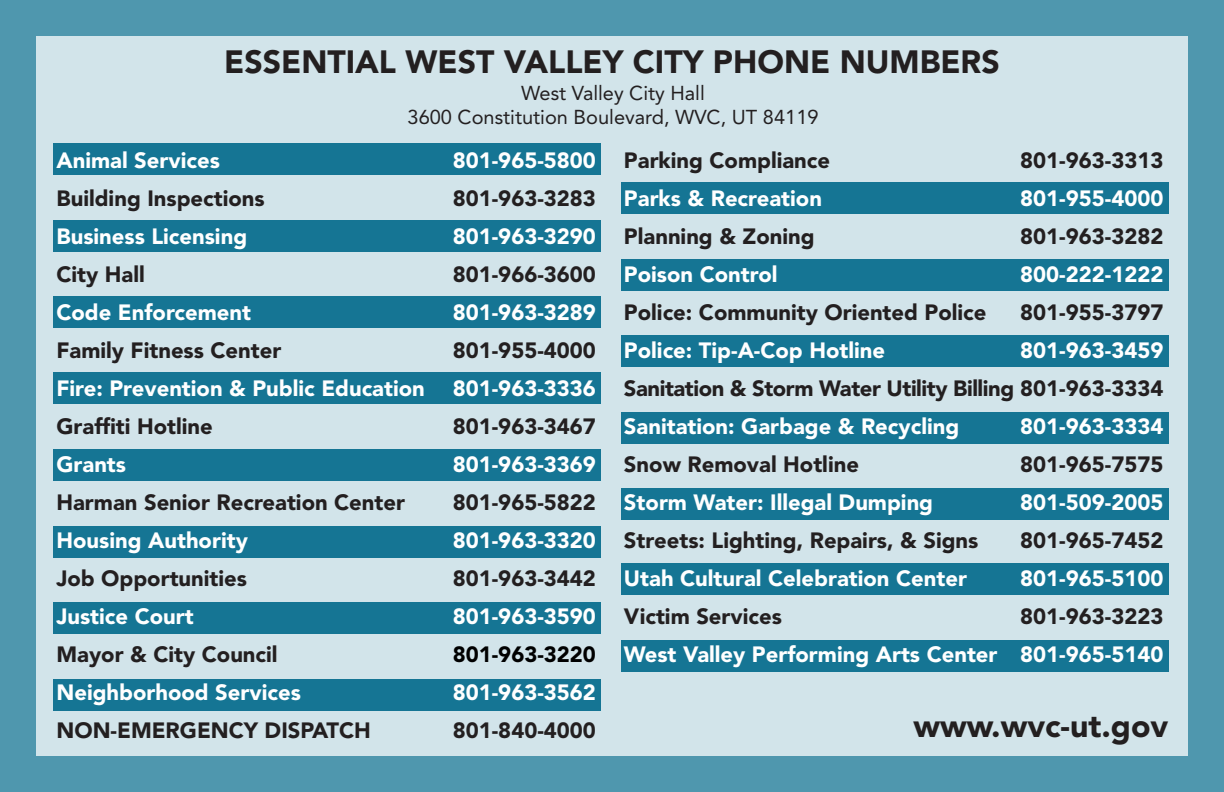
<style>
.page{position:relative;width:1224px;height:792px;background:#4f97ae}
.page>*{position:absolute;margin:0;border:0;box-sizing:border-box;transform-origin:0 0}
.t1{font:900 32px "Avenir LT Std";color:#231f20}
.t2{font:900 22px/38px "Avenir LT Std";color:#231f20}
.t3{font:900 22px "Avenir LT Std";color:#fff}
.t4{font:900 22px "Avenir LT Std";color:#000}
.t5{font:20px "Avenir LT Std";color:#231f20}
.s1{color:#fff}
</style>
<div class="page">
<div style="left:36px;top:36px;width:1152px;height:720px;background:#d2e4ea"></div>
<div style="left:621px;top:259px;width:547px;height:32px;background:#157594"></div>
<div style="left:621px;top:335px;width:547px;height:32px;background:#157594"></div>
<div style="left:621px;top:412px;width:547px;height:32px;background:#157594"></div>
<div style="left:621px;top:489px;width:547px;height:31px;background:#157594"></div>
<div style="left:621px;top:563px;width:547px;height:32px;background:#157594"></div>
<div style="left:621px;top:640px;width:547px;height:31px;background:#157594"></div>
<div style="left:621px;top:182px;width:547px;height:31px;background:#157594"></div>
<div style="left:53px;top:679px;width:547px;height:32px;background:#157594"></div>
<div style="left:53px;top:602px;width:547px;height:32px;background:#157594"></div>
<div style="left:53px;top:526px;width:547px;height:31px;background:#157594"></div>
<div style="left:53px;top:449px;width:547px;height:32px;background:#157594"></div>
<div style="left:53px;top:372px;width:547px;height:32px;background:#157594"></div>
<div style="left:53px;top:296px;width:547px;height:32px;background:#157594"></div>
<div style="left:53px;top:144px;width:547px;height:31px;background:#157594"></div>
<div style="left:53px;top:220px;width:547px;height:32px;background:#157594"></div>
<p class="t1" style="left:224px;top:42px;width:777px">ESSENTIAL WEST VALLEY CITY PHONE NUMBERS</p>
<p class="t5" style="left:521px;top:82px;width:185px">West Valley City Hall</p>
<p class="t5" style="left:408px;top:106px;width:412px">3600 Constitution Boulevard, WVC, UT 84119</p>
<p class="t3" style="left:56px;top:147px;width:165px">Animal Services</p>
<p class="t2" style="left:56px;top:179px;width:210px">Building Inspections</p>
<p class="t3" style="left:56px;top:223px;width:192px">Business Licensing</p>
<p class="t2" style="left:56px;top:255px;width:90px">City Hall</p>
<p class="t3" style="left:56px;top:299px;width:196px">Code Enforcement</p>
<p class="t2" style="left:56px;top:331px;width:226px">Family Fitness Center</p>
<p class="t3" style="left:56px;top:375px;width:370px">Fire: Prevention &amp; Public Education</p>
<p class="t2" style="left:56px;top:407px;width:158px">Graffiti Hotline</p>
<p class="t3" style="left:56px;top:451px;width:71px">Grants</p>
<p class="t2" style="left:56px;top:483px;width:350px">Harman Senior Recreation Center</p>
<p class="t3" style="left:56px;top:527px;width:193px">Housing Authority</p>
<p class="t2" style="left:56px;top:559px;width:192px">Job Opportunities</p>
<p class="t3" style="left:56px;top:603px;width:139px">Justice Court</p>
<p class="t2" style="left:56px;top:635px;width:223px">Mayor &amp; City Council</p>
<p class="t3" style="left:56px;top:679px;width:246px">Neighborhood Services</p>
<p class="t2" style="left:56px;top:711px;width:316px">NON-EMERGENCY DISPATCH</p>
<p class="t3" style="left:453px;top:147px;width:145px">801-965-5800</p>
<p class="t2" style="left:453px;top:179px;width:145px">801-963-3283</p>
<p class="t3" style="left:453px;top:223px;width:145px">801-963-3290</p>
<p class="t2" style="left:453px;top:255px;width:145px">801-966-3600</p>
<p class="t3" style="left:453px;top:299px;width:145px">801-963-3289</p>
<p class="t2" style="left:453px;top:331px;width:145px">801-955-4000</p>
<p class="t3" style="left:453px;top:375px;width:145px">801-963-3336</p>
<p class="t2" style="left:453px;top:407px;width:145px">801-963-3467</p>
<p class="t3" style="left:453px;top:451px;width:145px">801-963-3369</p>
<p class="t2" style="left:453px;top:483px;width:145px">801-965-5822</p>
<p class="t3" style="left:453px;top:527px;width:145px">801-963-3320</p>
<p class="t2" style="left:453px;top:559px;width:145px">801-963-3442</p>
<p class="t3" style="left:453px;top:603px;width:145px">801-963-3590</p>
<p class="t4" style="left:453px;top:641px;width:145px">801-963-3220</p>
<p class="t3" style="left:453px;top:679px;width:145px">801-963-3562</p>
<p class="t2" style="left:453px;top:711px;width:145px">801-840-4000</p>
<p class="t2" style="left:624px;top:141px;width:208px">Parking Compliance</p>
<p class="t3" style="left:624px;top:185px;width:199px">Parks &amp; Recreation</p>
<p class="t2" style="left:624px;top:217px;width:192px">Planning &amp; Zoning</p>
<p class="t3" style="left:624px;top:261px;width:155px">Poison Control</p>
<p class="t2" style="left:624px;top:293px;width:364px">Police: Community Oriented Police</p>
<p class="t3" style="left:624px;top:337px;width:263px">Police: Tip-A-Cop Hotline</p>
<p class="t2" style="left:624px;top:369px;width:541px">Sanitation &amp; Storm Water Utility Billing 801-963-3334<br><span class="s1">Sanitation: Garbage &amp; Recycling</span></p>
<p class="t2" style="left:624px;top:445px;width:237px">Snow Removal Hotline</p>
<p class="t3" style="left:624px;top:489px;width:311px">Storm Water: Illegal Dumping</p>
<p class="t2" style="left:624px;top:521px;width:356px">Streets: Lighting, Repairs, &amp; Signs</p>
<p class="t3" style="left:624px;top:565px;width:344px">Utah Cultural Celebration Center</p>
<p class="t2" style="left:624px;top:597px;width:159px">Victim Services</p>
<p class="t3" style="left:624px;top:641px;width:375px">West Valley Performing Arts Center</p>
<p class="t2" style="left:1020px;top:141px;width:145px">801-963-3313</p>
<p class="t3" style="left:1020px;top:185px;width:145px">801-955-4000</p>
<p class="t2" style="left:1020px;top:217px;width:145px">801-963-3282</p>
<p class="t3" style="left:1020px;top:261px;width:145px">800-222-1222</p>
<p class="t2" style="left:1020px;top:293px;width:145px">801-955-3797</p>
<p class="t3" style="left:1020px;top:337px;width:145px">801-963-3459</p>
<p class="t3" style="left:1020px;top:413px;width:145px">801-963-3334</p>
<p class="t2" style="left:1020px;top:445px;width:145px">801-965-7575</p>
<p class="t3" style="left:1020px;top:489px;width:145px">801-509-2005</p>
<p class="t2" style="left:1020px;top:521px;width:145px">801-965-7452</p>
<p class="t3" style="left:1020px;top:565px;width:145px">801-965-5100</p>
<p class="t2" style="left:1020px;top:597px;width:145px">801-963-3223</p>
<p class="t3" style="left:1020px;top:641px;width:145px">801-965-5140</p>
<p class="t1" style="left:914px;top:706px;width:256px">www.wvc-ut.gov</p>
</div>
